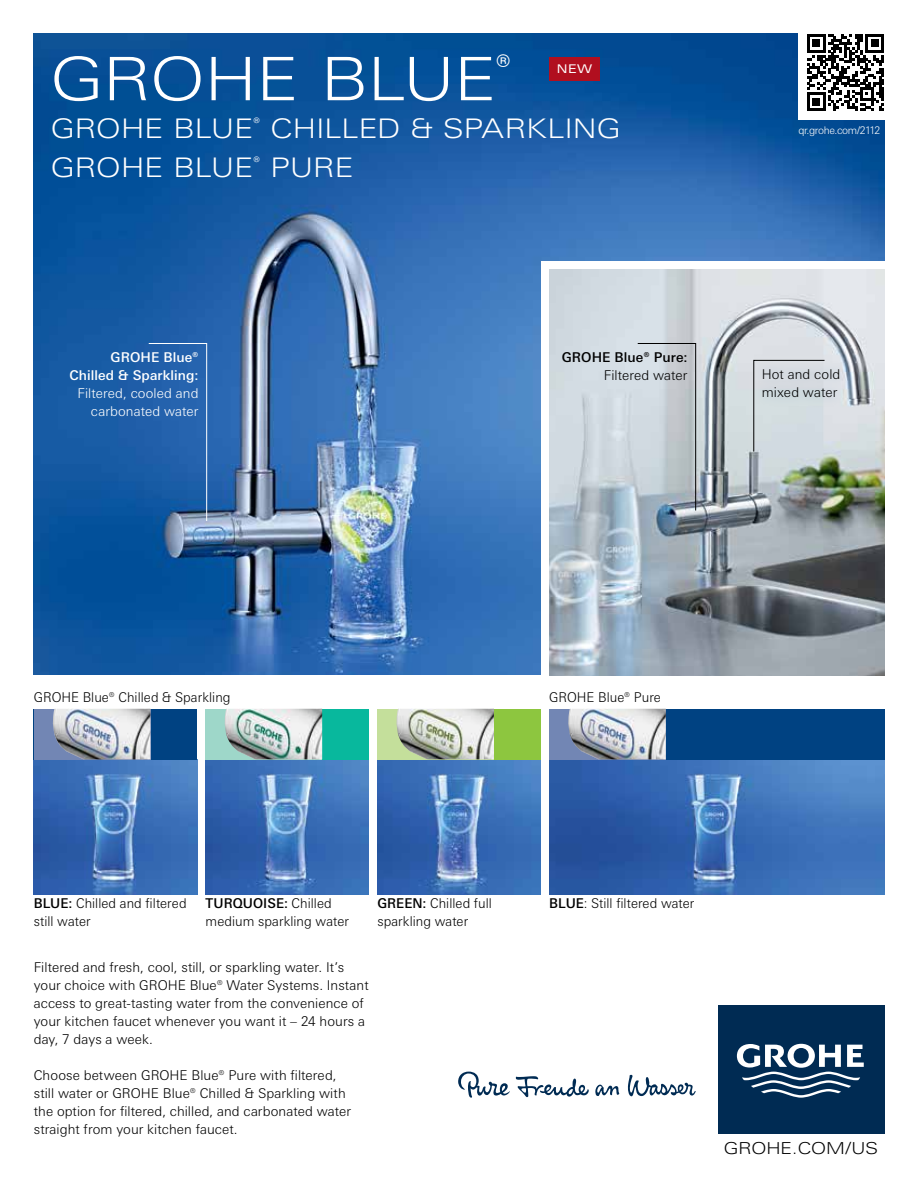
<style>
.page{position:relative;width:918px;height:1188px;background:#fff}
.page>*{position:absolute;margin:0;border:0;box-sizing:border-box;transform-origin:0 0}
.t1{font:300 60px "LT Univers Extd";color:#fff}
.t2{font:300 27px "LT Univers Extd";letter-spacing:.01em;color:#fff}
.t3{font:300 16.5px "LT Univers Extd";color:#000}
.t4{font:300 13.5px/18px "LT Univers Basic";letter-spacing:.005em;color:#000}
.t5{font:300 13.5px/18px "LT Univers Basic";letter-spacing:.01em;color:#fff;text-align:right}
.t6{font:500 13.5px/18px "LT Univers Basic";letter-spacing:.005em;color:#fff;text-align:right}
.t7{font:500 13.5px "LT Univers Basic";letter-spacing:.005em;color:#000}
.t8{font:12px "LT Univers Extd";color:#fff}
.t9{font:300 10.5px "LT Univers Basic";letter-spacing:-.035em;color:#fff}
.s1{font-weight:500}
</style>
<div class="page">
<img style="left:34px;top:34px;width:850px;height:641px">
<div style="left:541px;top:261px;width:351px;height:419px;background:#fff"></div>
<svg style="left:148px;top:343px;width:59px;height:179px;background:#2764ab"></svg>
<div style="left:549px;top:57px;width:51px;height:24px;background:#b10f1f"></div>
<div style="left:718px;top:1006px;width:166px;height:128px;background:#002b53"></div>
<svg style="left:737px;top:1044px;width:127px;height:54px"></svg>
<svg style="left:458px;top:1072px;width:238px;height:26px"></svg>
<div style="left:798px;top:25px;width:95px;height:95px;background:#fff"></div>
<svg style="left:807px;top:34px;width:77px;height:77px"></svg>
<img style="left:549px;top:759px;width:335px;height:135px">
<div style="left:549px;top:709px;width:335px;height:50px;background:#004282"></div>
<div style="left:549px;top:709px;width:117px;height:50px;background:#7286b4"></div>
<img style="left:568px;top:709px;width:98px;height:50px">
<img style="left:34px;top:759px;width:163px;height:135px">
<img style="left:206px;top:759px;width:163px;height:135px">
<img style="left:377px;top:759px;width:164px;height:135px">
<div style="left:34px;top:709px;width:163px;height:50px;background:#004282"></div>
<div style="left:34px;top:709px;width:116px;height:50px;background:#7286b4"></div>
<img style="left:53px;top:709px;width:97px;height:50px">
<div style="left:377px;top:709px;width:164px;height:50px;background:#8dc63f"></div>
<div style="left:377px;top:709px;width:117px;height:50px;background:#c4df9b"></div>
<img style="left:396px;top:709px;width:98px;height:50px">
<div style="left:206px;top:709px;width:163px;height:50px;background:#08b89d"></div>
<div style="left:206px;top:709px;width:116px;height:50px;background:#9ed7c9"></div>
<img style="left:224px;top:709px;width:98px;height:50px">
<img style="left:549px;top:270px;width:335px;height:405px">
<div style="left:746px;top:352px;width:85px;height:106px;background:#fff;opacity:.7"></div>
<div style="left:753px;top:360px;width:72px;height:92px;background:#d3dce1"></div>
<div style="left:754px;top:361px;width:95px;height:45px;background:#d6dce1"></div>
<svg style="left:637px;top:343px;width:59px;height:168px;background:#bdc6cc"></svg>
<h1 class="t1" style="left:50px;top:44px;width:462px">GROHE BLUE<sup>®</sup></h1>
<h2 class="t2" style="left:51px;top:113px;width:163px">GROHE BLUE</h2>
<h2 class="t2" style="left:253px;top:113px;width:89px"><sup>®</sup> CHILLE</h2>
<h2 class="t2" style="left:377px;top:113px;width:241px">D &amp; SPARKLING</h2>
<h2 class="t2" style="left:51px;top:151px;width:163px">GROHE BLUE</h2>
<h2 class="t2" style="left:253px;top:151px;width:38px"><sup>®</sup> PURE</h2>
<p class="t8" style="left:557px;top:62px;width:37px">NEW</p>
<p class="t6" style="left:69px;top:348px;width:131px">GROHE Blue®<br>Chilled &amp; Sparkling:</p>
<p class="t5" style="left:78px;top:384px;width:122px">Filtered, cooled and carbonated water</p>
<p class="t7" style="left:562px;top:349px;width:127px">GROHE Blue® Pure:</p>
<p class="t4" style="left:604px;top:366px;width:85px">Filtered water</p>
<p class="t9" style="left:798px;top:124px;width:83px">qr.grohe.com/2112</p>
<p class="t4" style="left:762px;top:365px;width:80px">Hot and cold mixed water</p>
<p class="t4" style="left:34px;top:689px;width:198px">GROHE Blue® Chilled &amp; Sparkling</p>
<p class="t4" style="left:549px;top:689px;width:113px">GROHE Blue® Pure</p>
<p class="t4" style="left:34px;top:894px;width:154px"><span class="s1">BLUE:</span> Chilled and filtered still water</p>
<p class="t4" style="left:206px;top:894px;width:145px"><span class="s1">TURQUOISE:</span> Chilled medium sparkling water</p>
<p class="t4" style="left:377px;top:894px;width:116px"><span class="s1">GREEN:</span> Chilled full sparkling water</p>
<p class="t4" style="left:34px;top:959px;width:336px">Filtered and fresh, cool, still, or sparkling water. It’s your choice with GROHE Blue® Water Systems. Instant access to great-tasting water from the convenience of your kitchen faucet whenever you want it – 24 hours a day, 7 days a week.</p>
<p class="t4" style="left:34px;top:1067px;width:319px">Choose between GROHE Blue® Pure with filtered, still water or GROHE Blue® Chilled &amp; Sparkling with the option for filtered, chilled, and carbonated water straight from your kitchen faucet.</p>
<p class="t4" style="left:549px;top:894px;width:147px"><span class="s1">BLUE</span>: Still filtered water</p>
<p class="t3" style="left:724px;top:1139px;width:155px">GROHE.COM/US</p>
</div>
